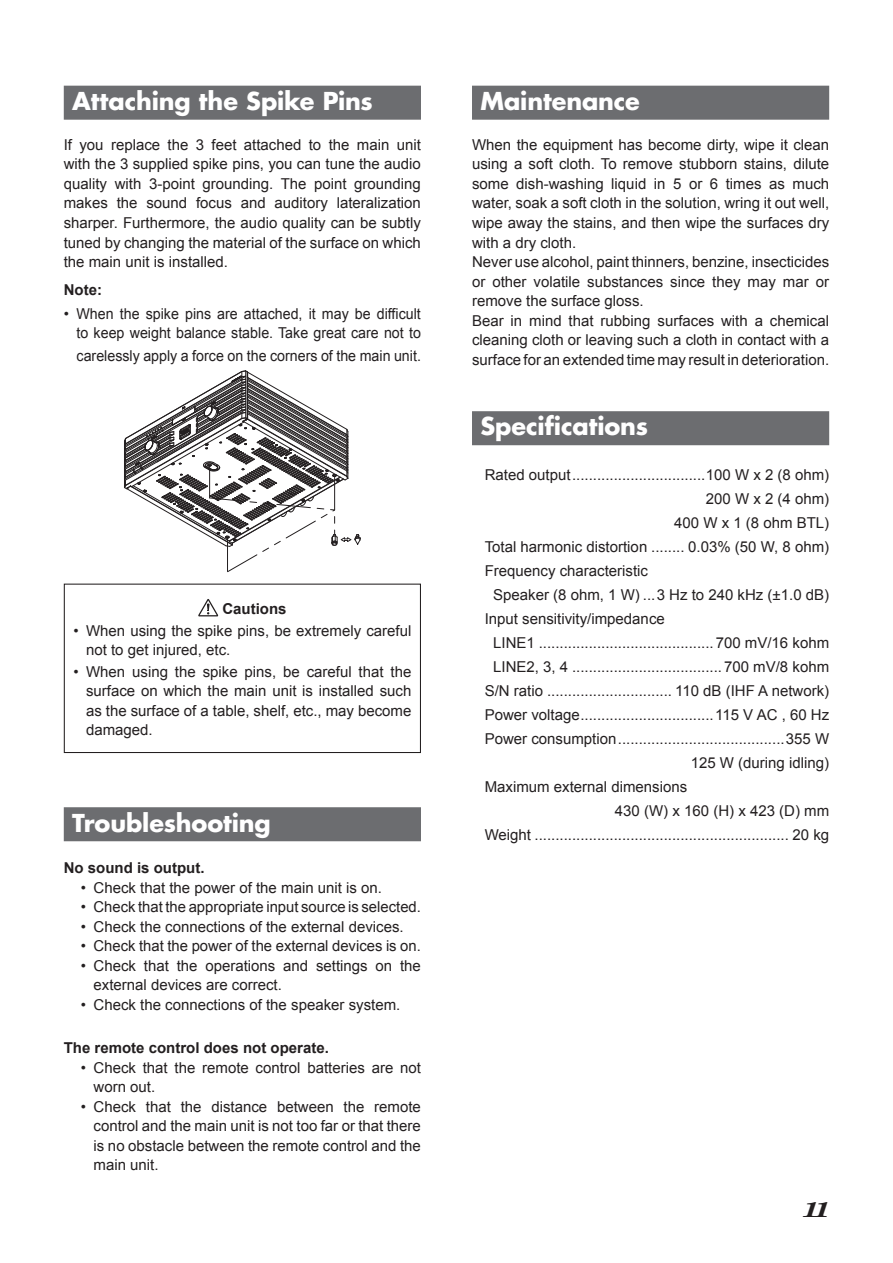
<style>
.page{position:relative;width:893px;height:1263px;background:#fff}
.page>*{position:absolute;margin:0;border:0;box-sizing:border-box;transform-origin:0 0}
.t1{font:700 24px "Futura Std";letter-spacing:-.005em;color:#fff}
.t2{font:italic 700 21px "Cantury School";color:#231f20;scale:1.3 1}
.t3{font:15px/19.5px "Arial";color:#231f20}
.t4{font:700 15px "Arial";color:#231f20}
.t5{font:15px "Arial";color:#231f20;scale:.95 1}
</style>
<div class="page">
<div style="left:64px;top:86px;width:357px;height:34px;background:#6c6d70"></div>
<div style="left:64px;top:807px;width:357px;height:34px;background:#6c6d70"></div>
<svg style="left:124px;top:370px;width:237px;height:202px"></svg>
<svg style="left:198px;top:599px;width:20px;height:17px"></svg>
<div style="left:64px;top:584px;width:357px;height:169px;border:1px solid #231f20"></div>
<div style="left:472px;top:86px;width:357px;height:34px;background:#6c6d70"></div>
<div style="left:472px;top:411px;width:357px;height:34px;background:#6c6d70"></div>
<h1 class="t1" style="left:72px;top:85px;width:302px">Attaching the Spike Pins</h1>
<p class="t3" style="left:64px;top:135px;width:359px;text-align:justify">If you replace the 3 feet attached to the main unit with the 3 supplied spike pins, you can tune the audio quality with 3-point grounding. The point grounding makes the sound focus and auditory lateralization sharper. Furthermore, the audio quality can be subtly tuned by changing the material of the surface on which the main unit is installed.</p>
<p class="t4" style="left:64px;top:280px;width:40px">Note:</p>
<p class="t3" style="left:64px;top:304px;width:359px;text-align:right">• When the spike pins are attached, it may be difficult to keep weight balance stable. Take great care not to</p>
<p class="t5" style="left:77px;top:346px;width:364px">carelessly apply a force on the corners of the main unit.</p>
<p class="t4" style="left:222px;top:599px;width:66px">Cautions</p>
<p class="t3" style="left:86px;top:621px;width:327px;text-indent:-13px">• When using the spike pins, be extremely careful not to get injured, etc.</p>
<p class="t3" style="left:86px;top:662px;width:327px;text-align:justify;text-indent:-13px">• When using the spike pins, be careful that the surface on which the main unit is installed such as the surface of a table, shelf, etc., may become damaged.</p>
<h1 class="t1" style="left:72px;top:806px;width:200px">Troubleshooting</h1>
<p class="t4" style="left:64px;top:858px;width:142px">No sound is output.</p>
<p class="t3" style="left:81px;top:878px;width:303px">• Check that the power of the main unit is on.</p>
<p class="t3" style="left:81px;top:897px;width:342px">• Check that the appropriate input source is selected.</p>
<p class="t3" style="left:81px;top:917px;width:324px">• Check the connections of the external devices.</p>
<p class="t3" style="left:81px;top:936px;width:342px">• Check that the power of the external devices is on.</p>
<p class="t3" style="left:94px;top:956px;width:329px;text-indent:-13px">• Check that the operations and settings on the external devices are correct.</p>
<p class="t3" style="left:81px;top:995px;width:321px">• Check the connections of the speaker system.</p>
<p class="t4" style="left:64px;top:1038px;width:267px">The remote control does not operate.</p>
<p class="t3" style="left:94px;top:1058px;width:329px;text-indent:-13px">• Check that the remote control batteries are not worn out.</p>
<p class="t3" style="left:94px;top:1097px;width:329px;text-align:justify;text-indent:-13px">• Check that the distance between the remote control and the main unit is not too far or that there is no obstacle between the remote control and the main unit.</p>
<h1 class="t1" style="left:480px;top:85px;width:161px">Maintenance</h1>
<p class="t3" style="left:472px;top:135px;width:359px">When the equipment has become dirty, wipe it clean using a soft cloth. To remove stubborn stains, dilute some dish-washing liquid in 5 or 6 times as much water, soak a soft cloth in the solution, wring it out well, wipe away the stains, and then wipe the surfaces dry with a dry cloth.<br>Never use alcohol, paint thinners, benzine, insecticides or other volatile substances since they may mar or remove the surface gloss.<br>Bear in mind that rubbing surfaces with a chemical cleaning cloth or leaving such a cloth in contact with a surface for an extended time may result in deterioration.</p>
<h1 class="t1" style="left:480px;top:410px;width:169px">Specifications</h1>
<p class="t3" style="left:485px;top:465px;width:346px">Rated output................................100 W x 2 (8 ohm)</p>
<p class="t3" style="left:706px;top:489px;width:125px">200 W x 2 (4 ohm)</p>
<p class="t3" style="left:674px;top:513px;width:157px">400 W x 1 (8 ohm BTL)</p>
<p class="t3" style="left:485px;top:537px;width:346px">Total harmonic distortion ........ 0.03% (50 W, 8 ohm)</p>
<p class="t3" style="left:485px;top:561px;width:165px">Frequency characteristic</p>
<p class="t3" style="left:493px;top:585px;width:337px">Speaker (8 ohm, 1 W) ...3 Hz to 240 kHz (±1.0 dB)</p>
<p class="t3" style="left:485px;top:609px;width:182px">Input sensitivity/impedance</p>
<p class="t3" style="left:493px;top:633px;width:337px">LINE1 ..........................................700 mV/16 kohm</p>
<p class="t3" style="left:493px;top:657px;width:337px">LINE2, 3, 4 ....................................700 mV/8 kohm</p>
<p class="t3" style="left:485px;top:681px;width:346px">S/N ratio .............................. 110 dB (IHF A network)</p>
<p class="t3" style="left:485px;top:705px;width:346px">Power voltage................................115 V AC , 60 Hz</p>
<p class="t3" style="left:485px;top:729px;width:346px">Power consumption........................................355 W</p>
<p class="t3" style="left:691px;top:753px;width:140px">125 W (during idling)</p>
<p class="t3" style="left:485px;top:777px;width:204px">Maximum external dimensions</p>
<p class="t3" style="left:615px;top:801px;width:216px">430 (W) x 160 (H) x 423 (D) mm</p>
<p class="t3" style="left:485px;top:825px;width:346px">Weight ............................................................. 20 kg</p>
<h2 class="t2" style="left:805px;top:1197px;width:20px">11</h2>
</div>
